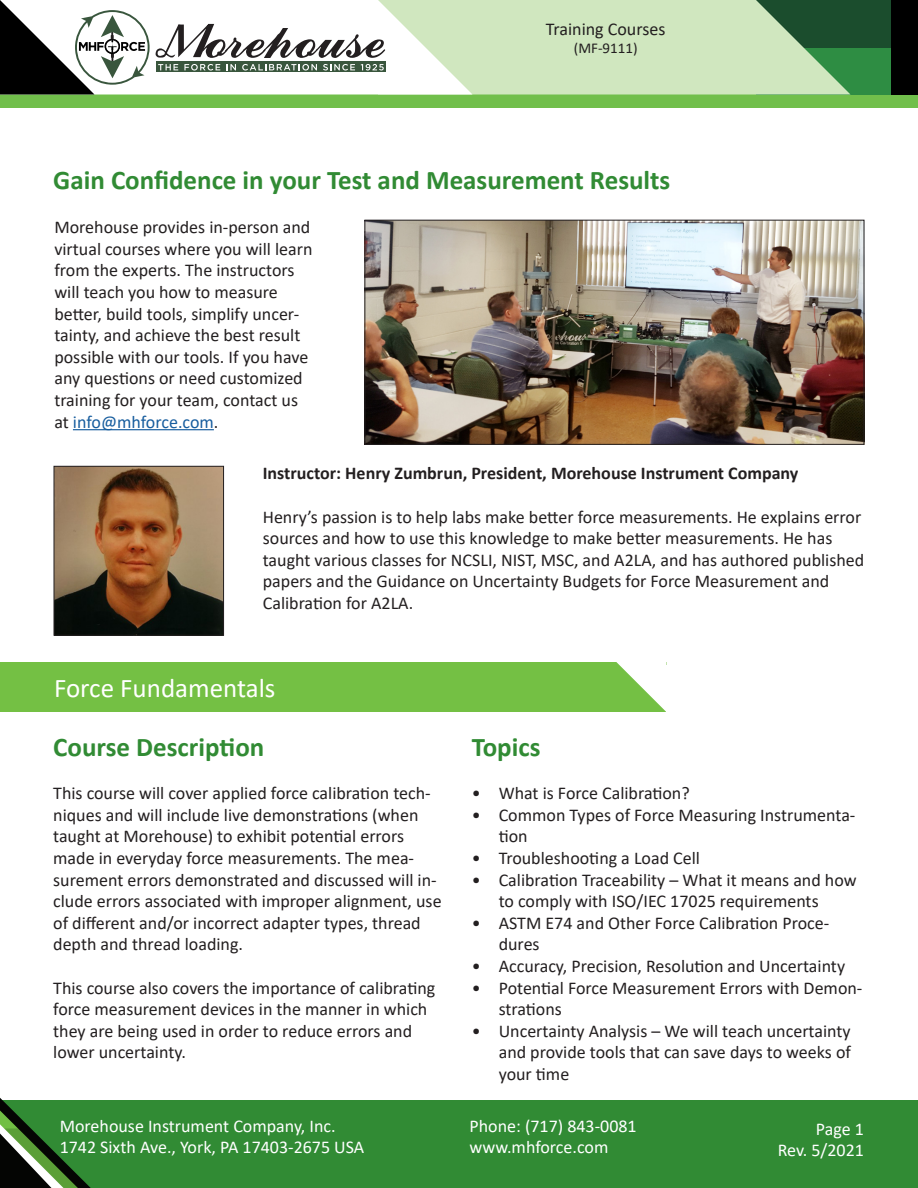
<style>
.page{position:relative;width:918px;height:1188px;background:#fff}
.page>*{position:absolute;margin:0;border:0;box-sizing:border-box;transform-origin:0 0}
.Green_Heading{font:700 27px "Calibri";color:#318b34}
.White_Heading{font:27px "Calibri";color:#fff}
.Body_text{font:18px/21.6px "Calibri";color:#231f20}
.t1{font:18px/21.6px "Calibri";color:#fff}
.Body_text-2{font:700 18px "Calibri";color:#231f20}
.t2{font:15px "Calibri";color:#231f20}
.s1{color:#175d9e}
</style>
<div class="page">
<div style="left:0;top:0;width:918px;height:108px;background:#71bf4b"></div>
<div style="left:756px;top:47px;width:162px;height:47px;background:#2e8d43"></div>
<div style="left:756px;top:0;width:162px;height:47px;background:#1b4d2d"></div>
<svg style="left:472px;top:0;width:378px;height:94px;background:#bad5ad"></svg>
<svg style="left:385px;top:0;width:87px;height:94px;background:#e5f1dc"></svg>
<svg style="left:0;top:0;width:385px;height:94px;background:#bfc1bf"></svg>
<div style="left:891px;top:0;width:27px;height:94px;background:#000"></div>
<div style="left:0;top:1100px;width:918px;height:88px;background:#318b34"></div>
<svg style="left:0;top:1098px;width:91px;height:90px"></svg>
<div style="left:0;top:663px;width:666px;height:49px;background:#74c044"></div>
<svg style="left:615px;top:662px;width:52px;height:50px"></svg>
<hr style="left:666px;top:666px;width:2px;height:46px;background:#fff">
<hr style="left:73px;top:429px;width:141px;height:1px;background:#175d9e">
<img style="left:366px;top:222px;width:496px;height:221px">
<div style="left:364px;top:220px;width:500px;height:225px;border:1px solid #231f20"></div>
<img style="left:56px;top:468px;width:166px;height:166px">
<div style="left:54px;top:466px;width:170px;height:170px;border:1px solid #231f20"></div>
<p class="Body_text" style="left:546px;top:17px;width:121px">Training Courses</p>
<p class="t2" style="left:574px;top:37px;width:65px">(MF-9111)</p>
<p class="Green_Heading" style="left:53px;top:161px;width:619px">Gain Confidence in your Test and Measurement Results</p>
<p class="Body_text" style="left:54px;top:216px;width:260px">Morehouse provides in-person and virtual courses where you will learn from the experts. The instructors will teach you how to measure better, build tools, simplify uncer&shy;tainty, and achieve the best result possible with our tools. If you have any questions or need customized training for your team, contact us at <span class="s1">info@mhforce.com</span>.</p>
<p class="Body_text-2" style="left:263px;top:461px;width:537px">Instructor: Henry Zumbrun, President, Morehouse Instrument Company</p>
<p class="Body_text" style="left:263px;top:505px;width:603px">Henry’s passion is to help labs make better force measurements. He explains error sources and how to use this knowledge to make better measurements. He has taught various classes for NCSLI, NIST, MSC, and A2LA, and has authored published papers and the Guidance on Uncertainty Budgets for Force Measurement and Calibration for A2LA.</p>
<p class="White_Heading" style="left:54px;top:669px;width:223px">Force Fundamentals</p>
<p class="Green_Heading" style="left:53px;top:728px;width:213px">Course Description</p>
<p class="Body_text" style="left:53px;top:782px;width:390px">This course will cover applied force calibration tech&shy;niques and will include live demonstrations (when taught at Morehouse) to exhibit potential errors made in everyday force measurements. The mea&shy;surement errors demonstrated and discussed will in&shy;clude errors associated with improper alignment, use of different and/or incorrect adapter types, thread depth and thread loading.</p>
<p class="Body_text" style="left:53px;top:976px;width:384px">This course also covers the importance of calibrating force measurement devices in the manner in which they are being used in order to reduce errors and lower uncertainty.</p>
<p class="Green_Heading" style="left:472px;top:728px;width:70px">Topics</p>
<p class="Body_text" style="left:472px;top:782px;width:220px">• What is Force Calibration?</p>
<p class="Body_text" style="left:499px;top:804px;width:358px;text-indent:-27px">• Common Types of Force Measuring Instrumenta&shy;tion</p>
<p class="Body_text" style="left:472px;top:847px;width:230px">• Troubleshooting a Load Cell</p>
<p class="Body_text" style="left:499px;top:868px;width:359px;text-indent:-27px">• Calibration Traceability – What it means and how to comply with ISO/IEC 17025 requirements</p>
<p class="Body_text" style="left:499px;top:912px;width:332px;text-indent:-27px">• ASTM E74 and Other Force Calibration Proce&shy;dures</p>
<p class="Body_text" style="left:472px;top:955px;width:375px">• Accuracy, Precision, Resolution and Uncertainty</p>
<p class="Body_text" style="left:499px;top:976px;width:365px;text-indent:-27px">• Potential Force Measurement Errors with Demon&shy;strations</p>
<p class="Body_text" style="left:499px;top:1020px;width:354px;text-align:justify;text-indent:-27px">• Uncertainty Analysis – We will teach uncertainty and provide tools that can save days to weeks of your time</p>
<p class="t1" style="left:60px;top:1115px;width:306px">Morehouse Instrument Company, Inc.<br>1742 Sixth Ave., York, PA 17403-2675 USA</p>
<p class="t1" style="left:470px;top:1115px;width:169px">Phone: (717) 843-0081 www.mhforce.com</p>
<p class="t1" style="left:778px;top:1118px;width:88px;text-align:right">Page 1<br>Rev. 5/2021</p>
</div>
